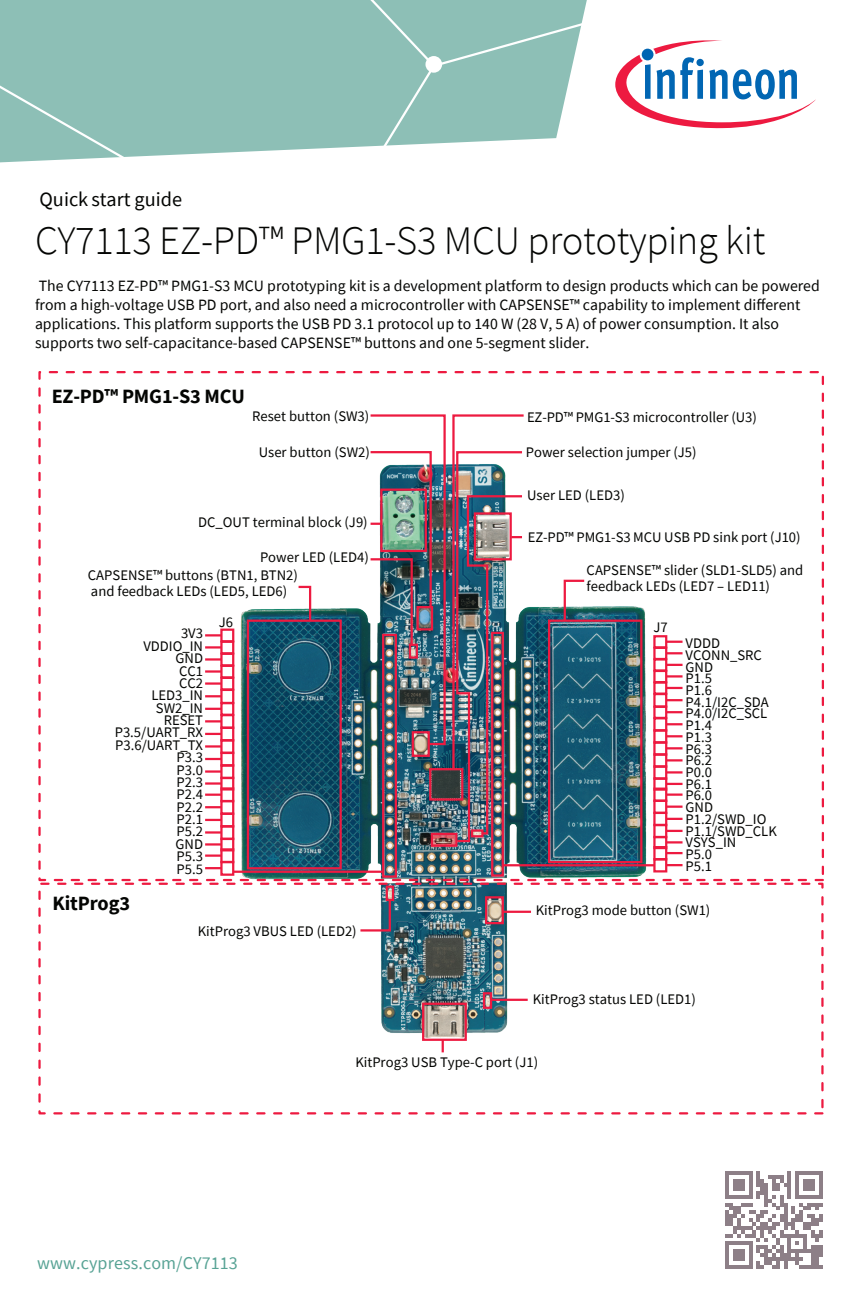
<style>
.page{position:relative;width:862px;height:1308px;background:#fff}
.page>*{position:absolute;margin:0;border:0;box-sizing:border-box;transform-origin:0 0}
.t1{font:300 40.5px "Source Sans Pro";letter-spacing:-.01em;color:#040503}
.t2{font:700 20.25px "Source Sans Pro";letter-spacing:-.01em;color:#040503}
.t3{font:20.25px "Source Sans Pro";color:#040503}
.t4{font:18px "Source Sans Pro";letter-spacing:.005em;color:#58a395}
.t5{font:15.75px/18.9px "Source Sans Pro";color:#040503}
.t6{font:14.62px/12.4px "Source Sans Pro";color:#040503}
</style>
<div class="page">
<img style="left:226px;top:606px;width:445px;height:447px">
<div style="left:0;top:0;width:351px;height:157px;background:#8dbfb6"></div>
<svg style="left:0;top:72px;width:143px;height:91px;background:#94c3ba"></svg>
<svg style="left:351px;top:0;width:236px;height:147px;background:#9ac6be"></svg>
<div style="left:220px;top:628px;width:14px;height:14px;border:2px solid #ed1a40"></div>
<svg style="left:205px;top:634px;width:16px;height:2px"></svg>
<div style="left:220px;top:640px;width:14px;height:14px;border:2px solid #ed1a40"></div>
<svg style="left:205px;top:646px;width:16px;height:2px"></svg>
<div style="left:220px;top:652px;width:14px;height:14px;border:2px solid #ed1a40"></div>
<svg style="left:205px;top:658px;width:16px;height:2px"></svg>
<div style="left:220px;top:664px;width:14px;height:14px;border:2px solid #ed1a40"></div>
<svg style="left:205px;top:670px;width:16px;height:2px"></svg>
<div style="left:220px;top:676px;width:14px;height:14px;border:2px solid #ed1a40"></div>
<svg style="left:205px;top:682px;width:16px;height:2px"></svg>
<div style="left:220px;top:702px;width:14px;height:14px;border:2px solid #ed1a40"></div>
<hr style="left:205px;top:707px;width:16px;height:3px;background:#ed1a40">
<div style="left:220px;top:714px;width:14px;height:15px;border:2px solid #ed1a40"></div>
<svg style="left:205px;top:720px;width:16px;height:2px"></svg>
<div style="left:220px;top:726px;width:14px;height:15px;border:2px solid #ed1a40"></div>
<svg style="left:205px;top:733px;width:16px;height:2px"></svg>
<div style="left:220px;top:739px;width:14px;height:15px;border:2px solid #ed1a40"></div>
<svg style="left:205px;top:745px;width:16px;height:2px"></svg>
<div style="left:220px;top:751px;width:14px;height:15px;border:2px solid #ed1a40"></div>
<svg style="left:205px;top:758px;width:16px;height:2px"></svg>
<div style="left:220px;top:764px;width:14px;height:15px;border:2px solid #ed1a40"></div>
<svg style="left:205px;top:770px;width:16px;height:2px"></svg>
<div style="left:220px;top:776px;width:14px;height:14px;border:2px solid #ed1a40"></div>
<svg style="left:205px;top:782px;width:16px;height:2px"></svg>
<div style="left:220px;top:787px;width:14px;height:15px;border:2px solid #ed1a40"></div>
<hr style="left:205px;top:793px;width:16px;height:3px;background:#ed1a40">
<div style="left:220px;top:800px;width:14px;height:15px;border:2px solid #ed1a40"></div>
<svg style="left:205px;top:806px;width:16px;height:2px"></svg>
<div style="left:220px;top:812px;width:14px;height:15px;border:2px solid #ed1a40"></div>
<hr style="left:205px;top:818px;width:16px;height:3px;background:#ed1a40">
<div style="left:220px;top:825px;width:14px;height:15px;border:2px solid #ed1a40"></div>
<svg style="left:205px;top:831px;width:16px;height:2px"></svg>
<div style="left:220px;top:837px;width:14px;height:14px;border:2px solid #ed1a40"></div>
<svg style="left:205px;top:843px;width:16px;height:2px"></svg>
<div style="left:220px;top:848px;width:14px;height:15px;border:2px solid #ed1a40"></div>
<svg style="left:205px;top:854px;width:16px;height:2px"></svg>
<div style="left:220px;top:860px;width:14px;height:15px;border:2px solid #ed1a40"></div>
<svg style="left:205px;top:867px;width:16px;height:2px"></svg>
<div style="left:220px;top:689px;width:14px;height:15px;border:2px solid #ed1a40"></div>
<svg style="left:205px;top:695px;width:16px;height:2px"></svg>
<div style="left:653px;top:635px;width:14px;height:13px;border:2px solid #ed1a40"></div>
<hr style="left:666px;top:640px;width:16px;height:3px;background:#ed1a40">
<div style="left:653px;top:646px;width:14px;height:14px;border:2px solid #ed1a40"></div>
<svg style="left:666px;top:652px;width:16px;height:2px"></svg>
<div style="left:653px;top:658px;width:14px;height:13px;border:2px solid #ed1a40"></div>
<hr style="left:666px;top:663px;width:16px;height:3px;background:#ed1a40">
<div style="left:653px;top:670px;width:14px;height:13px;border:2px solid #ed1a40"></div>
<svg style="left:666px;top:675px;width:16px;height:2px"></svg>
<div style="left:653px;top:681px;width:14px;height:14px;border:2px solid #ed1a40"></div>
<svg style="left:666px;top:687px;width:16px;height:2px"></svg>
<div style="left:653px;top:705px;width:14px;height:14px;border:2px solid #ed1a40"></div>
<svg style="left:666px;top:711px;width:16px;height:2px"></svg>
<div style="left:653px;top:717px;width:14px;height:14px;border:2px solid #ed1a40"></div>
<svg style="left:666px;top:723px;width:16px;height:2px"></svg>
<div style="left:653px;top:729px;width:14px;height:14px;border:2px solid #ed1a40"></div>
<svg style="left:666px;top:735px;width:16px;height:2px"></svg>
<div style="left:653px;top:741px;width:14px;height:14px;border:2px solid #ed1a40"></div>
<svg style="left:666px;top:747px;width:16px;height:2px"></svg>
<div style="left:653px;top:753px;width:14px;height:14px;border:2px solid #ed1a40"></div>
<svg style="left:666px;top:759px;width:16px;height:2px"></svg>
<div style="left:653px;top:765px;width:14px;height:14px;border:2px solid #ed1a40"></div>
<svg style="left:666px;top:771px;width:16px;height:2px"></svg>
<div style="left:653px;top:777px;width:14px;height:13px;border:2px solid #ed1a40"></div>
<hr style="left:666px;top:782px;width:16px;height:3px;background:#ed1a40">
<div style="left:653px;top:787px;width:14px;height:15px;border:2px solid #ed1a40"></div>
<svg style="left:666px;top:793px;width:16px;height:2px"></svg>
<div style="left:653px;top:799px;width:14px;height:15px;border:2px solid #ed1a40"></div>
<svg style="left:666px;top:805px;width:16px;height:2px"></svg>
<div style="left:653px;top:811px;width:14px;height:15px;border:2px solid #ed1a40"></div>
<hr style="left:666px;top:817px;width:16px;height:3px;background:#ed1a40">
<div style="left:653px;top:823px;width:14px;height:15px;border:2px solid #ed1a40"></div>
<hr style="left:666px;top:829px;width:16px;height:3px;background:#ed1a40">
<div style="left:653px;top:836px;width:14px;height:13px;border:2px solid #ed1a40"></div>
<svg style="left:666px;top:841px;width:16px;height:2px"></svg>
<div style="left:653px;top:846px;width:14px;height:14px;border:2px solid #ed1a40"></div>
<svg style="left:666px;top:852px;width:16px;height:2px"></svg>
<div style="left:653px;top:858px;width:14px;height:14px;border:2px solid #ed1a40"></div>
<svg style="left:666px;top:864px;width:16px;height:2px"></svg>
<div style="left:653px;top:693px;width:14px;height:14px;border:2px solid #ed1a40"></div>
<svg style="left:666px;top:699px;width:16px;height:2px"></svg>
<svg style="left:725px;top:1171px;width:97px;height:97px"></svg>
<div style="left:38px;top:882px;width:785px;height:232px;border:2px dashed #ed1a40"></div>
<div style="left:430px;top:832px;width:27px;height:14px;border:2px solid #ed1a40"></div>
<svg style="left:296px;top:585px;width:16px;height:34px"></svg>
<div style="left:382px;top:634px;width:15px;height:243px;border:2px solid #ed1a40"></div>
<hr style="left:233px;top:870px;width:150px;height:3px;background:#ed1a40">
<div style="left:491px;top:632px;width:12px;height:244px;border:2px solid #ed1a40"></div>
<div style="left:547px;top:619px;width:95px;height:244px;border:2px solid #ed1a40"></div>
<div style="left:247px;top:619px;width:94px;height:250px;border:2px solid #ed1a40"></div>
<svg style="left:562px;top:579px;width:24px;height:44px"></svg>
<div style="left:385px;top:885px;width:9px;height:16px;border:2px solid #ed1a40"></div>
<svg style="left:358px;top:898px;width:34px;height:34px"></svg>
<div style="left:484px;top:896px;width:19px;height:28px;border:2px solid #ed1a40"></div>
<hr style="left:502px;top:910px;width:28px;height:3px;background:#ed1a40">
<div style="left:422px;top:1002px;width:44px;height:38px;border:2px solid #ed1a40"></div>
<svg style="left:441px;top:1039px;width:2px;height:13px"></svg>
<div style="left:482px;top:992px;width:10px;height:16px;border:2px solid #ed1a40"></div>
<hr style="left:490px;top:998px;width:37px;height:3px;background:#ed1a40">
<svg style="left:615px;top:40px;width:200px;height:89px"></svg>
<hr style="left:502px;top:864px;width:152px;height:2px;background:#ed1a40">
<img style="left:368px;top:414px;width:157px;height:429px">
<h2 class="t3" style="left:39px;top:186px;width:144px">Quick start guide</h2>
<h1 class="t1" style="left:35px;top:216px;width:731px">CY7113 EZ-PD™ PMG1-S3 MCU prototyping kit</h1>
<p class="t5" style="left:35px;top:276px;width:785px">The CY7113 EZ-PD™ PMG1-S3 MCU prototyping kit is a development platform to design products which can be powered from a high-voltage USB PD port, and also need a microcontroller with CAPSENSE™ capability to implement different applications. This platform supports the USB PD 3.1 protocol up to 140 W (28 V, 5 A) of power consumption. It also supports two self-capacitance-based CAPSENSE™ buttons and one 5-segment slider.</p>
<h2 class="t2" style="left:52px;top:382px;width:194px">EZ-PD™ PMG1-S3 MCU</h2>
<p class="t6" style="left:252px;top:409px;width:119px">Reset button (SW3)</p>
<p class="t6" style="left:259px;top:446px;width:113px">User button (SW2)</p>
<p class="t6" style="left:198px;top:516px;width:171px">DC_OUT terminal block (J9)</p>
<p class="t6" style="left:526px;top:411px;width:231px">EZ-PD™ PMG1-S3 microcontroller (U3)</p>
<p class="t6" style="left:525px;top:445px;width:172px">Power selection jumper (J5)</p>
<p class="t6" style="left:527px;top:489px;width:99px">User LED (LED3)</p>
<p class="t6" style="left:527px;top:531px;width:274px">EZ-PD™ PMG1-S3 MCU USB PD sink port (J10)</p>
<p class="t6" style="left:260px;top:550px;width:110px">Power LED (LED4)</p>
<p class="t6" style="left:88px;top:567px;width:211px;line-height:15.8px">CAPSENSE™ buttons (BTN1, BTN2) and feedback LEDs (LED5, LED6)</p>
<p class="t6" style="left:586px;top:562px;width:218px;line-height:15.8px">CAPSENSE™ slider (SLD1-SLD5) and feedback LEDs (LED7 – LED11)</p>
<p class="t6" style="left:115px;top:627px;width:90px;text-align:right">3V3<br>VDDIO_IN<br>GND<br>CC1<br>CC2<br>LED3_IN<br>SW2_IN<br>RESET<br>P3.5/UART_RX<br>P3.6/UART_TX<br>P3.3<br>P3.0<br>P2.3<br>P2.4<br>P2.2<br>P2.1<br>P5.2<br>GND<br>P5.3<br>P5.5</p>
<h2 class="t2" style="left:53px;top:889px;width:79px">KitProg3</h2>
<p class="t6" style="left:219px;top:616px;width:16px">J6</p>
<p class="t6" style="left:653px;top:621px;width:16px">J7</p>
<p class="t6" style="left:685px;top:637px;width:93px;line-height:11.7px">VDDD<br>VCONN_SRC<br>GND<br>P1.5<br>P1.6<br>P4.1/I2C_SDA<br>P4.0/I2C_SCL<br>P1.4<br>P1.3<br>P6.3<br>P6.2<br>P0.0<br>P6.1<br>P6.0<br>GND<br>P1.2/SWD_IO<br>P1.1/SWD_CLK<br>VSYS_IN<br>P5.0<br>P5.1</p>
<p class="t6" style="left:535px;top:904px;width:176px">KitProg3 mode button (SW1)</p>
<p class="t6" style="left:198px;top:924px;width:160px">KitProg3 VBUS LED (LED2)</p>
<p class="t6" style="left:532px;top:992px;width:164px">KitProg3 status LED (LED1)</p>
<p class="t4" style="left:37px;top:1251px;width:202px">www.cypress.com/CY7113</p>
<p class="t6" style="left:355px;top:1056px;width:184px">KitProg3 USB Type-C port (J1)</p>
</div>
